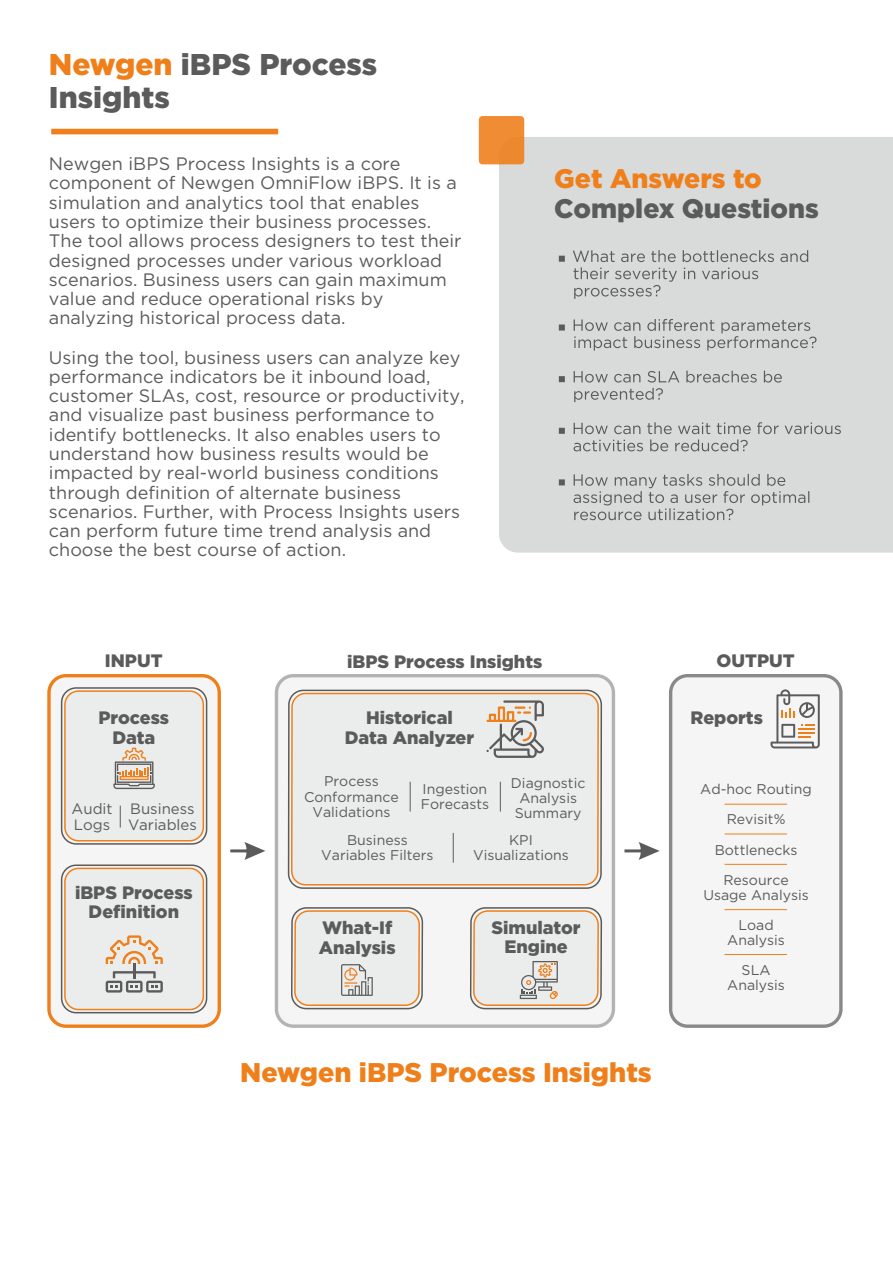
<style>
.page{position:relative;width:893px;height:1263px;background:#fff}
.page>*{position:absolute;margin:0;border:0;box-sizing:border-box;transform-origin:0 0}
.t1{font:900 30px/33.2px "Gotham";color:#5b5b5b}
.t2{font:900 27px "Gotham";color:#ef7f1a}
.t3{font:900 26.85px "Gotham";color:#5b5b5b}
.t4{font:900 26.85px "Gotham";color:#ef7f1a}
.t5{font:18px/19.2px "Gotham";color:#5b5b5b}
.t6{font:900 18px/20px "Gotham";color:#5b5b5b;text-align:center}
.t7{font:15px/16px "Gotham";color:#5b5b5b}
.t8{font:14.1px/15px "Gotham";color:#5b5b5b;text-align:center}
.s1{color:#ef7f1a}
</style>
<div class="page">
<div style="left:499px;top:137px;width:394px;height:416px;background:#d9dada"></div>
<svg style="left:559px;top:250px;width:282px;height:270px;background:#cecfcf"></svg>
<div style="left:479px;top:116px;width:45px;height:48px;background:#f08d34;border-radius:4px"></div>
<div style="left:51px;top:129px;width:227px;height:5px;background:#ef7f1a"></div>
<div style="left:669px;top:674px;width:174px;height:354px;background:#f5f5f5;border:3px solid #898989;border-radius:17px"></div>
<svg style="left:770px;top:689px;width:50px;height:59px"></svg>
<hr style="left:724px;top:804px;width:63px;height:1px;background:#ef7f1a">
<hr style="left:724px;top:833px;width:63px;height:1px;background:#ef7f1a">
<hr style="left:724px;top:864px;width:63px;height:1px;background:#ef7f1a">
<hr style="left:724px;top:909px;width:63px;height:1px;background:#ef7f1a">
<hr style="left:724px;top:954px;width:63px;height:1px;background:#ef7f1a">
<div style="left:47px;top:674px;width:174px;height:354px;background:#f5f5f5;border:3px solid #ef7f1a;border-radius:17px"></div>
<div style="left:61px;top:864px;width:146px;height:149px;border:2px solid #5b5b5b;border-radius:14px"></div>
<div style="left:64px;top:868px;width:140px;height:142px;background:#ebecec;border:2px solid #ef7f1a;border-radius:14px"></div>
<svg style="left:106px;top:935px;width:57px;height:57px"></svg>
<svg style="left:230px;top:842px;width:35px;height:18px"></svg>
<svg style="left:624px;top:842px;width:36px;height:18px"></svg>
<div style="left:275px;top:674px;width:340px;height:354px;background:#f5f5f5;border:3px solid #b2b3b3;border-radius:17px"></div>
<div style="left:288px;top:690px;width:314px;height:199px;border:2px solid #5b5b5b;border-radius:15px"></div>
<div style="left:291px;top:693px;width:308px;height:192px;background:#ebecec;border:2px solid #ef7f1a;border-radius:14px"></div>
<svg style="left:486px;top:700px;width:58px;height:58px"></svg>
<svg style="left:410px;top:782px;width:1px;height:29px"></svg>
<svg style="left:500px;top:782px;width:1px;height:29px"></svg>
<hr style="left:453px;top:833px;width:1px;height:30px;background:#5b5b5b">
<div style="left:291px;top:907px;width:132px;height:102px;border:2px solid #5b5b5b;border-radius:15px"></div>
<div style="left:294px;top:910px;width:126px;height:96px;background:#ebecec;border:2px solid #ef7f1a;border-radius:14px"></div>
<svg style="left:341px;top:964px;width:32px;height:32px"></svg>
<div style="left:470px;top:907px;width:132px;height:102px;border:2px solid #5b5b5b;border-radius:15px"></div>
<div style="left:473px;top:910px;width:126px;height:96px;background:#ebecec;border:2px solid #ef7f1a;border-radius:14px"></div>
<svg style="left:520px;top:961px;width:38px;height:38px"></svg>
<div style="left:61px;top:687px;width:146px;height:158px;border:2px solid #5b5b5b;border-radius:14px"></div>
<div style="left:64px;top:690px;width:140px;height:151px;background:#ebecec;border:2px solid #ef7f1a;border-radius:14px"></div>
<svg style="left:120px;top:806px;width:1px;height:21px"></svg>
<svg style="left:113px;top:748px;width:42px;height:41px"></svg>
<h1 class="t1" style="left:49px;top:50px;width:330px"><span class="s1">Newgen</span> iBPS Process<br>Insights</h1>
<p class="t5" style="left:49px;top:155px;width:414px">Newgen iBPS Process Insights is a core component of Newgen OmniFlow iBPS. It is a simulation and analytics tool that enables users to optimize their business processes.<br>The tool allows process designers to test their designed processes under various workload scenarios. Business users can gain maximum value and reduce operational risks by analyzing historical process data.</p>
<p class="t5" style="left:49px;top:349px;width:417px">Using the tool, business users can analyze key performance indicators be it inbound load, customer SLAs, cost, resource or productivity, and visualize past business performance to identify bottlenecks. It also enables users to understand how business results would be impacted by real-world business conditions through definition of alternate business scenarios. Further, with Process Insights users can perform future time trend analysis and choose the best course of action.</p>
<h3 class="t4" style="left:554px;top:169px;width:209px">Get Answers to</h3>
<h3 class="t3" style="left:554px;top:198px;width:266px">Complex Questions</h3>
<p class="t6" style="left:105px;top:652px;width:59px">INPUT</p>
<p class="t6" style="left:347px;top:653px;width:197px">iBPS Process Insights</p>
<p class="t6" style="left:717px;top:652px;width:80px">OUTPUT</p>
<p class="t6" style="left:98px;top:709px;width:72px">Process<br>Data</p>
<p class="t7" style="left:72px;top:802px;width:43px">Audit<br>Logs</p>
<p class="t7" style="left:128px;top:801px;width:70px">Business<br>Variables</p>
<p class="t6" style="left:75px;top:883px;width:119px">iBPS Process<br>Definition</p>
<p class="t6" style="left:345px;top:709px;width:131px">Historical<br>Data Analyzer</p>
<p class="t8" style="left:304px;top:775px;width:96px">Process<br>Conformance<br>Validations</p>
<p class="t8" style="left:421px;top:782px;width:70px;text-align:left">Ingestion<br>Forecasts</p>
<p class="t8" style="left:511px;top:776px;width:76px">Diagnostic<br>Analysis<br>Summary</p>
<p class="t8" style="left:321px;top:834px;width:114px">Business<br>Variables Filters</p>
<p class="t8" style="left:473px;top:833px;width:97px">KPI<br>Visualizations</p>
<p class="t6" style="left:319px;top:918px;width:78px;text-align:left">What-If<br>Analysis</p>
<p class="t6" style="left:491px;top:918px;width:91px">Simulator<br>Engine</p>
<h2 class="t2" style="left:240px;top:1062px;width:413px">Newgen iBPS Process Insights</h2>
<p class="t6" style="left:691px;top:709px;width:74px">Reports</p>
<p class="t8" style="left:700px;top:775px;width:113px;line-height:30.2px">Ad-hoc Routing<br>Revisit%<br>Bottlenecks<br>Resource</p>
<p class="t8" style="left:703px;top:881px;width:107px;line-height:30.2px">Usage Analysis<br>Load</p>
<p class="t8" style="left:727px;top:926px;width:59px;line-height:30.2px">Analysis<br>SLA</p>
<p class="t8" style="left:727px;top:979px;width:59px">Analysis</p>
</div>
